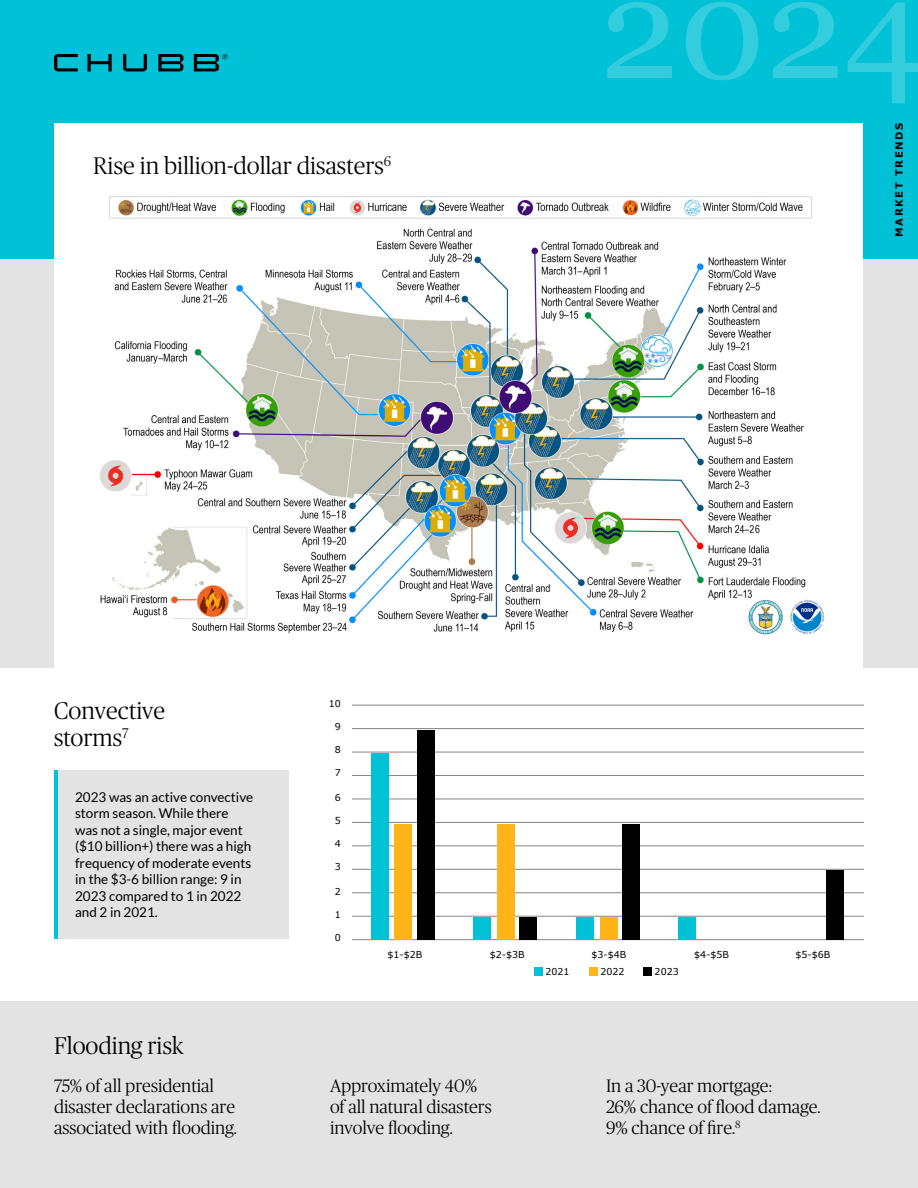
<style>
.page{position:relative;width:918px;height:1188px;background:#fff}
.page>*{position:absolute;margin:0;border:0;box-sizing:border-box;transform-origin:0 0}
.t1{font:141.3px "Georgia";color:#34cdde}
.t2{font:300 24px/27px "Chubb Publico";color:#000}
.t3{font:300 18px/21px "Chubb Publico";color:#000}
.t4{font:13.5px/16.5px "Lato";color:#000}
.t5{font:700 10.05px "Verdana";letter-spacing:.15em;color:#000}
.t6{font:9.45px "Verdana";color:#000}
</style>
<div class="page">
<div style="left:54px;top:771px;width:235px;height:168px;background:#e3e3e3"></div>
<hr style="left:54px;top:771px;width:4px;height:168px;background:#01c1d6">
<div style="left:0;top:1002px;width:918px;height:186px;background:#e3e3e3"></div>
<div style="left:0;top:0;width:918px;height:259px;background:#01c1d6"></div>
<div style="left:0;top:259px;width:918px;height:409px;background:#e3e3e3"></div>
<div style="left:55px;top:123px;width:808px;height:545px;background:#fff"></div>
<svg style="left:54px;top:54px;width:24px;height:17px"></svg>
<svg style="left:87px;top:54px;width:25px;height:17px"></svg>
<svg style="left:123px;top:54px;width:24px;height:17px"></svg>
<svg style="left:158px;top:54px;width:25px;height:17px"></svg>
<svg style="left:194px;top:54px;width:34px;height:17px"></svg>
<img style="left:100px;top:196px;width:725px;height:439px">
<hr style="left:352px;top:705px;width:512px;height:1px;background:#858585">
<hr style="left:352px;top:728px;width:512px;height:1px;background:#858585">
<hr style="left:352px;top:752px;width:512px;height:1px;background:#858585">
<hr style="left:352px;top:775px;width:512px;height:1px;background:#858585">
<hr style="left:352px;top:799px;width:512px;height:1px;background:#858585">
<hr style="left:352px;top:822px;width:512px;height:1px;background:#858585">
<hr style="left:352px;top:846px;width:512px;height:1px;background:#858585">
<hr style="left:352px;top:869px;width:512px;height:1px;background:#858585">
<hr style="left:352px;top:892px;width:512px;height:1px;background:#858585">
<hr style="left:352px;top:916px;width:512px;height:1px;background:#858585">
<hr style="left:352px;top:939px;width:512px;height:1px;background:#858585">
<div style="left:371px;top:753px;width:17px;height:187px;background:#00c2d6"></div>
<div style="left:417px;top:730px;width:17px;height:210px;background:#000"></div>
<div style="left:395px;top:824px;width:17px;height:116px;background:#ffb517"></div>
<div style="left:474px;top:917px;width:17px;height:23px;background:#00c2d6"></div>
<div style="left:519px;top:917px;width:18px;height:23px;background:#000"></div>
<div style="left:497px;top:824px;width:18px;height:116px;background:#ffb517"></div>
<div style="left:576px;top:917px;width:18px;height:23px;background:#00c2d6"></div>
<div style="left:622px;top:824px;width:18px;height:116px;background:#000"></div>
<div style="left:600px;top:917px;width:18px;height:23px;background:#ffb517"></div>
<div style="left:679px;top:917px;width:17px;height:23px;background:#00c2d6"></div>
<div style="left:827px;top:870px;width:17px;height:70px;background:#000"></div>
<div style="left:534px;top:967px;width:9px;height:9px;background:#00c2d6"></div>
<div style="left:589px;top:967px;width:9px;height:9px;background:#ffb517"></div>
<div style="left:643px;top:967px;width:9px;height:9px;background:#000"></div>
<h2 class="t2" style="left:93px;top:151px;width:299px">Rise in billion-dollar disasters<sup>6</sup></h2>
<h2 class="t2" style="left:54px;top:696px;width:113px">Convective storms<sup>7</sup></h2>
<p class="t4" style="left:75px;top:788px;width:180px">2023 was an active convective storm season. While there was not a single, major event ($10 billion+) there was a high frequency of moderate events in the $3-6 billion range: 9 in<br>2023 compared to 1 in 2022 and 2 in 2021.</p>
<p class="t6" style="left:329px;top:697px;width:14px">10</p>
<p class="t6" style="left:335px;top:720px;width:8px">9</p>
<p class="t6" style="left:335px;top:744px;width:8px">8</p>
<p class="t6" style="left:335px;top:767px;width:8px">7</p>
<p class="t6" style="left:335px;top:791px;width:8px">6</p>
<p class="t6" style="left:335px;top:814px;width:8px">5</p>
<p class="t6" style="left:335px;top:838px;width:8px">4</p>
<p class="t6" style="left:335px;top:861px;width:8px">3</p>
<p class="t6" style="left:335px;top:886px;width:8px">2</p>
<p class="t6" style="left:335px;top:909px;width:8px">1</p>
<p class="t6" style="left:335px;top:932px;width:8px">0</p>
<h1 class="t1" style="left:600px;top:-74px;width:326px">2024</h1>
<p class="t5" style="left:893px;top:237px;width:115px;rotate:-90deg">MARKET TRENDS</p>
<h2 class="t2" style="left:54px;top:1031px;width:131px">Flooding risk</h2>
<p class="t6" style="left:387px;top:949px;width:36px">$1-$2B</p>
<p class="t6" style="left:490px;top:949px;width:36px">$2-$3B</p>
<p class="t6" style="left:591px;top:949px;width:36px">$3-$4B</p>
<p class="t6" style="left:694px;top:949px;width:36px">$4-$5B</p>
<p class="t6" style="left:796px;top:949px;width:36px">$5-$6B</p>
<p class="t6" style="left:545px;top:965px;width:26px">2021</p>
<p class="t6" style="left:600px;top:965px;width:26px">2022</p>
<p class="t6" style="left:655px;top:965px;width:26px">2023</p>
<h3 class="t3" style="left:54px;top:1074px;width:185px">75% of all presidential disaster declarations are associated with flooding.</h3>
<h3 class="t3" style="left:606px;top:1074px;width:216px">In a 30-year mortgage:<br>26% chance of flood damage.<br>9% chance of fire.<sup>8</sup></h3>
<h3 class="t3" style="left:330px;top:1074px;width:163px">Approximately 40% of all natural disasters involve flooding.</h3>
</div>
